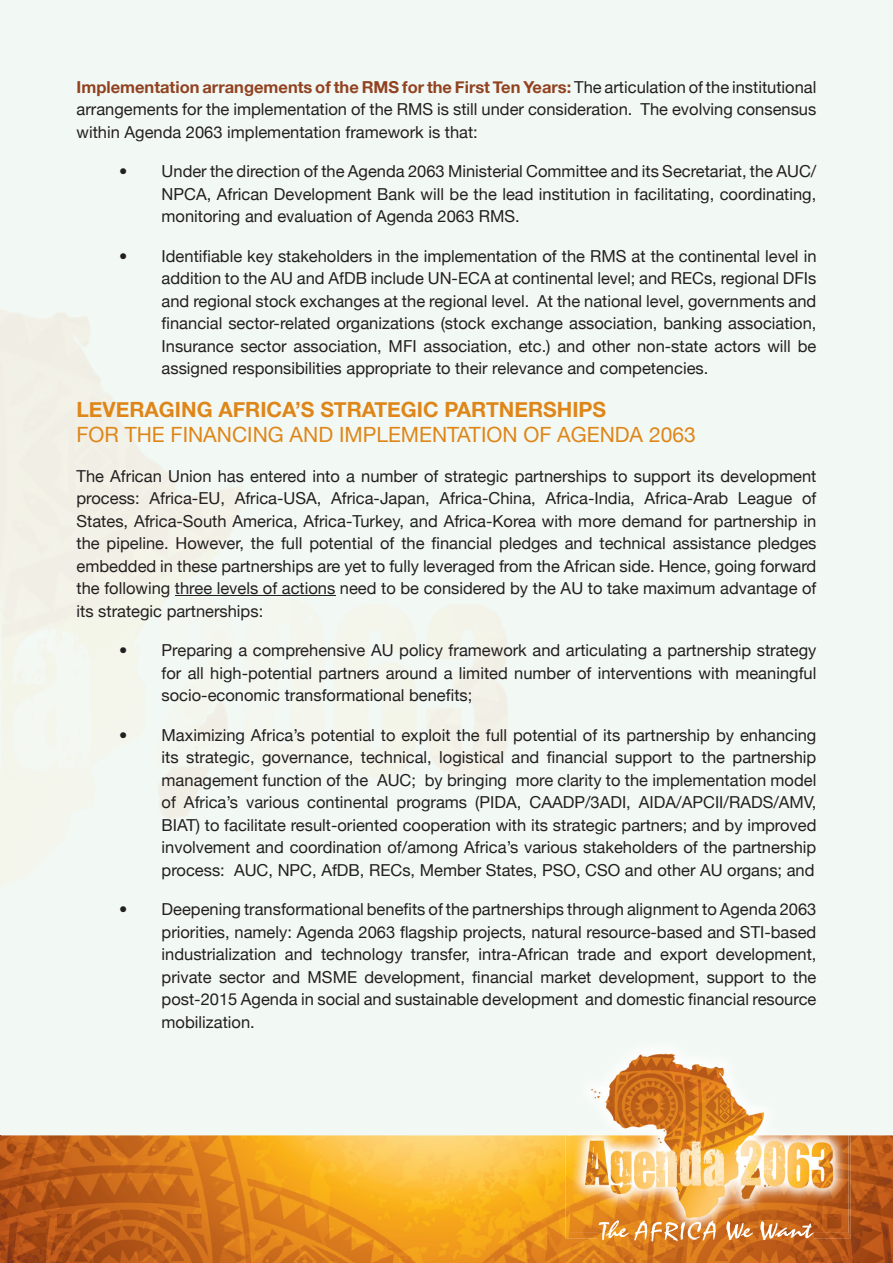
<style>
.page{position:relative;width:893px;height:1263px;background:#f2f9f5}
.page>*{position:absolute;margin:0;border:0;box-sizing:border-box;transform-origin:0 0}
.t1{font:21px "Helvetica Neue";color:#df8619}
.t2{font:700 21px "Helvetica Neue";color:#df8619}
.t3{font:16.5px/22.5px "Helvetica Neue";color:#231f20;text-align:justify}
.s1{font-weight:700;color:#914221}
</style>
<div class="page">
<img style="left:0;top:1135px;width:893px;height:128px">
<img style="left:566px;top:1135px;width:285px;height:103px">
<img style="left:599px;top:1233px;width:215px;height:5px">
<img style="left:570px;top:1052px;width:279px;height:181px">
<img style="left:599px;top:1220px;width:215px;height:13px">
<img style="left:0;top:310px;width:508px;height:509px">
<hr style="left:175px;top:595px;width:160px;height:1px;background:#231f20">
<p class="t3" style="left:77px;top:75px;width:741px"><span class="s1">Implementation arrangements of the RMS for the First Ten Years:</span> The articulation of the institutional arrangements for the implementation of the RMS is still under consideration. The evolving consensus within Agenda 2063 implementation framework is that:</p>
<p class="t3" style="left:162px;top:160px;width:656px;text-indent:-43px">• Under the direction of the Agenda 2063 Ministerial Committee and its Secretariat, the AUC/ NPCA, African Development Bank will be the lead institution in facilitating, coordinating, monitoring and evaluation of Agenda 2063 RMS.</p>
<p class="t3" style="left:162px;top:244px;width:656px;text-indent:-43px">• Identifiable key stakeholders in the implementation of the RMS at the continental level in addition to the AU and AfDB include UN-ECA at continental level; and RECs, regional DFIs and regional stock exchanges at the regional level. At the national level, governments and financial sector-related organizations (stock exchange association, banking association, Insurance sector association, MFI association, etc.) and other non-state actors will be assigned responsibilities appropriate to their relevance and competencies.</p>
<p class="t2" style="left:77px;top:396px;width:531px">LEVERAGING AFRICA’S STRATEGIC PARTNERSHIPS</p>
<p class="t1" style="left:77px;top:422px;width:621px">FOR THE FINANCING AND IMPLEMENTATION OF AGENDA 2063</p>
<p class="t3" style="left:77px;top:464px;width:741px">The African Union has entered into a number of strategic partnerships to support its development process: Africa-EU, Africa-USA, Africa-Japan, Africa-China, Africa-India, Africa-Arab League of States, Africa-South America, Africa-Turkey, and Africa-Korea with more demand for partnership in the pipeline. However, the full potential of the financial pledges and technical assistance pledges embedded in these partnerships are yet to fully leveraged from the African side. Hence, going forward the following three levels of actions need to be considered by the AU to take maximum advantage of its strategic partnerships:</p>
<p class="t3" style="left:162px;top:639px;width:656px;text-indent:-43px">• Preparing a comprehensive AU policy framework and articulating a partnership strategy for all high-potential partners around a limited number of interventions with meaningful socio-economic transformational benefits;</p>
<p class="t3" style="left:162px;top:723px;width:656px;text-indent:-43px">• Maximizing Africa’s potential to exploit the full potential of its partnership by enhancing its strategic, governance, technical, logistical and financial support to the partnership management function of the AUC; by bringing more clarity to the implementation model of Africa’s various continental programs (PIDA, CAADP/3ADI, AIDA/APCII/RADS/AMV, BIAT) to facilitate result-oriented cooperation with its strategic partners; and by improved involvement and coordination of/among Africa’s various stakeholders of the partnership process: AUC, NPC, AfDB, RECs, Member States, PSO, CSO and other AU organs; and</p>
<p class="t3" style="left:162px;top:898px;width:656px;text-indent:-43px">• Deepening transformational benefits of the partnerships through alignment to Agenda 2063 priorities, namely: Agenda 2063 flagship projects, natural resource-based and STI-based industrialization and technology transfer, intra-African trade and export development, private sector and MSME development, financial market development, support to the post-2015 Agenda in social and sustainable development and domestic financial resource mobilization.</p>
</div>
